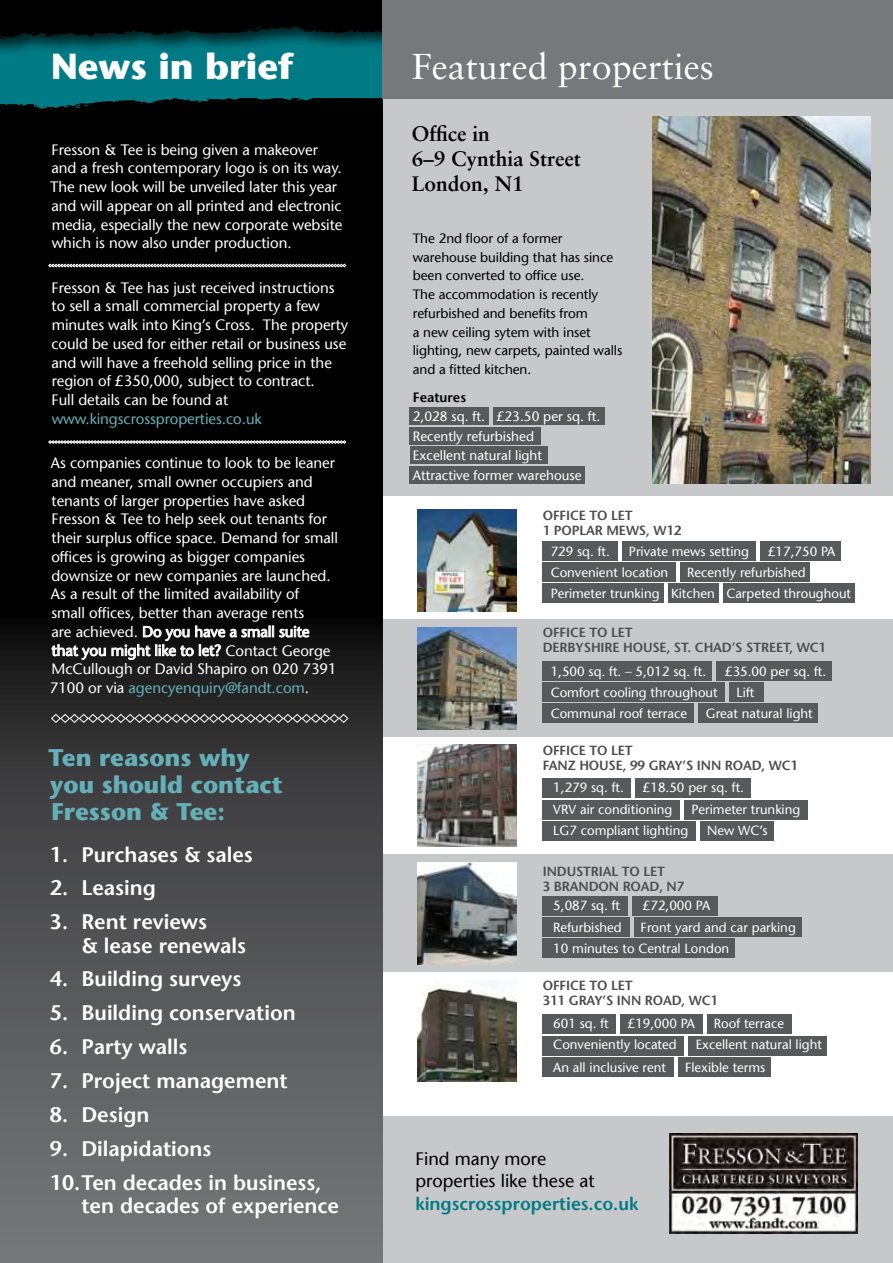
<style>
.page{position:relative;width:893px;height:1263px;background:#fff}
.page>*{position:absolute;margin:0;border:0;box-sizing:border-box;transform-origin:0 0}
.t1{font:36px "Sabon";color:#fff}
.t2{font:700 36px "Stone Sans";color:#fff}
.t3{font:700 24px/27px "Stone Sans";color:#65b0b8}
.t4{font:600 21px/23.2px "Stone Sans";color:#fff}
.t5{font:700 21px/25.2px "Sabon";color:#000}
.t6{font:18px/22.5px "Stone Sans";color:#000}
.t7{font:600 18px "Stone Sans";color:#007b85}
.t8{font:15px/18.8px "Stone Sans";letter-spacing:-.005em;color:#fff}
.t9{font:15px "Stone Sans";letter-spacing:-.005em;color:#65b0b8}
.t10{font:13.5px/18.8px "Stone Sans";letter-spacing:-.005em;color:#000}
.t11{font:13.5px/19.5px "Stone Sans";color:#fff}
.t12{font:600 13.5px "Stone Sans";color:#000}
.t13{font:13.2px/21.1px "Stone Sans";color:#fff}
.t14{font:600 13.2px/15px "Stone Sans";letter-spacing:-.01em;color:#4d4d4f}
.s1{color:#65b0b8}
.s2{font-family:"Helvetica Neue";font-weight:300;font-stretch:condensed}
</style>
<div class="page">
<div style="left:383px;top:619px;width:510px;height:118px;background:#c7c8ca"></div>
<div style="left:383px;top:854px;width:510px;height:118px;background:#c7c8ca"></div>
<div style="left:383px;top:1116px;width:510px;height:147px;background:#c7c8ca"></div>
<div style="left:383px;top:98px;width:510px;height:398px;background:#c7c8ca"></div>
<hr style="left:892px;top:0;width:1px;height:1263px;background:#000">
<img style="left:669px;top:1133px;width:188px;height:101px">
<div style="left:410px;top:447px;width:137px;height:17px;background:#58595b"></div>
<div style="left:410px;top:427px;width:131px;height:18px;background:#58595b"></div>
<div style="left:410px;top:408px;width:195px;height:17px;background:#58595b"></div>
<hr style="left:489px;top:406px;width:3px;height:20px;background:#c7c8ca">
<div style="left:410px;top:466px;width:175px;height:18px;background:#58595b"></div>
<div style="left:542px;top:541px;width:299px;height:20px;background:#58595b"></div>
<div style="left:542px;top:563px;width:268px;height:19px;background:#58595b"></div>
<div style="left:542px;top:661px;width:290px;height:20px;background:#58595b"></div>
<div style="left:542px;top:682px;width:222px;height:20px;background:#58595b"></div>
<div style="left:542px;top:778px;width:209px;height:20px;background:#58595b"></div>
<div style="left:542px;top:800px;width:266px;height:20px;background:#58595b"></div>
<div style="left:542px;top:822px;width:232px;height:19px;background:#58595b"></div>
<div style="left:542px;top:1036px;width:285px;height:19px;background:#58595b"></div>
<div style="left:542px;top:1014px;width:250px;height:19px;background:#58595b"></div>
<div style="left:542px;top:1058px;width:228px;height:19px;background:#58595b"></div>
<div style="left:542px;top:704px;width:276px;height:19px;background:#58595b"></div>
<img style="left:653px;top:117px;width:218px;height:367px">
<img style="left:417px;top:627px;width:100px;height:102px">
<img style="left:417px;top:745px;width:100px;height:102px">
<hr style="left:712px;top:660px;width:4px;height:21px;background:#c7c8ca">
<hr style="left:725px;top:681px;width:4px;height:21px;background:#c7c8ca">
<hr style="left:695px;top:702px;width:3px;height:22px;background:#c7c8ca">
<img style="left:417px;top:862px;width:100px;height:102px">
<hr style="left:632px;top:777px;width:3px;height:22px;background:#fff">
<hr style="left:680px;top:799px;width:4px;height:21px;background:#fff">
<hr style="left:696px;top:820px;width:3px;height:23px;background:#fff">
<img style="left:417px;top:980px;width:100px;height:102px">
<div style="left:542px;top:896px;width:176px;height:19px;background:#58595b"></div>
<div style="left:542px;top:917px;width:260px;height:20px;background:#58595b"></div>
<div style="left:542px;top:938px;width:192px;height:20px;background:#58595b"></div>
<hr style="left:617px;top:1013px;width:3px;height:21px;background:#fff">
<hr style="left:684px;top:1035px;width:4px;height:21px;background:#fff">
<hr style="left:674px;top:1057px;width:4px;height:21px;background:#fff">
<hr style="left:703px;top:1013px;width:3px;height:21px;background:#fff">
<hr style="left:628px;top:896px;width:4px;height:20px;background:#c7c8ca">
<hr style="left:630px;top:917px;width:4px;height:21px;background:#c7c8ca">
<hr style="left:676px;top:562px;width:3px;height:21px;background:#fff">
<div style="left:542px;top:584px;width:313px;height:19px;background:#58595b"></div>
<hr style="left:618px;top:541px;width:3px;height:21px;background:#fff">
<hr style="left:756px;top:541px;width:4px;height:21px;background:#fff">
<svg style="left:0;top:0;width:383px;height:1263px;background:#2b2b2c"></svg>
<div style="left:0;top:26px;width:408px;height:85px;background:#000;opacity:.75"></div>
<svg style="left:51px;top:625px;width:259px;height:35px;background:#3a3a3b"></svg>
<svg style="left:50px;top:713px;width:299px;height:10px;background:#605f60"></svg>
<svg style="left:48px;top:440px;width:298px;height:4px"></svg>
<svg style="left:48px;top:264px;width:298px;height:3px"></svg>
<div style="left:383px;top:0;width:510px;height:98px;background:#77787b"></div>
<img style="left:417px;top:510px;width:100px;height:102px">
<hr style="left:664px;top:583px;width:3px;height:21px;background:#fff">
<hr style="left:719px;top:583px;width:3px;height:21px;background:#fff">
<h1 class="t2" style="left:51px;top:45px;width:244px">News in brief</h1>
<p class="t8" style="left:50px;top:140px;width:294px">Fresson &amp; Tee is being given a makeover and a fresh contemporary logo is on its way.<br>The new look will be unveiled later this year and will appear on all printed and electronic media, especially the new corporate website which is now also under production.</p>
<p class="t8" style="left:51px;top:278px;width:298px">Fresson &amp; Tee has just received instructions to sell a small commercial property a few minutes walk into King’s Cross. The property could be used for either retail or business use and will have a freehold selling price in the region of £350,000, subject to contract.<br>Full details can be found at</p>
<p class="t9" style="left:52px;top:410px;width:211px">www.kingscrossproperties.co.uk</p>
<p class="t8" style="left:50px;top:453px;width:290px">As companies continue to look to be leaner and meaner, small owner occupiers and tenants of larger properties have asked Fresson &amp; Tee to help seek out tenants for their surplus office space. Demand for small offices is growing as bigger companies downsize or new companies are launched.<br>As a result of the limited availability of<br>small offices, better than average rents<br>are achieved. Do you have a small suite that you might like to let? Contact George McCullough or David Shapiro on 020 7391<br>7100 or via <span class="s1">agencyenquiry@fandt.com</span>.</p>
<h2 class="t3" style="left:49px;top:744px;width:236px">Ten reasons why you should contact<br>Fresson &amp; Tee:</h2>
<h3 class="t4" style="left:50px;top:842px;width:204px">1. Purchases &amp; sales</h3>
<h3 class="t4" style="left:50px;top:876px;width:107px">2. Leasing</h3>
<h3 class="t4" style="left:81px;top:910px;width:166px;text-indent:-32px">3. Rent reviews<br>&amp; lease renewals</h3>
<h3 class="t4" style="left:50px;top:967px;width:193px">4. Building surveys</h3>
<h3 class="t4" style="left:50px;top:1001px;width:247px">5. Building conservation</h3>
<h3 class="t4" style="left:50px;top:1035px;width:139px">6. Party walls</h3>
<h3 class="t4" style="left:50px;top:1069px;width:239px">7. Project management</h3>
<h3 class="t4" style="left:50px;top:1103px;width:101px">8. Design</h3>
<h3 class="t4" style="left:50px;top:1131px;width:273px;line-height:33.9px">9. Dilapidations<br>10.Ten decades in business,</h3>
<h3 class="t4" style="left:81px;top:1194px;width:259px">ten decades of experience</h3>
<h1 class="t1" style="left:412px;top:45px;width:304px">Featured properties</h1>
<h3 class="t5" style="left:412px;top:120px;width:171px">Office in<br>6–9 Cynthia Street<br>London, N1</h3>
<p class="t10" style="left:413px;top:229px;width:211px">The 2nd floor of a former warehouse building that has since been converted to office use.<br>The accommodation is recently refurbished and benefits from<br>a new ceiling sytem with inset lighting, new carpets, painted walls and a fitted kitchen.</p>
<p class="t12" style="left:413px;top:389px;width:55px">Features</p>
<p class="t11" style="left:413px;top:407px;width:189px">2,028 sq. ft. £23.50 per sq. ft.<br>Recently refurbished<br>Excellent natural light<br>Attractive former warehouse</p>
<p class="t14" style="left:543px;top:507px;width:140px">OFFICE TO LET<br>1 POPLAR MEWS, W12</p>
<p class="t13" style="left:551px;top:540px;width:61px">729 sq. ft.</p>
<p class="t13" style="left:629px;top:540px;width:122px">Private mews setting</p>
<p class="t13" style="left:768px;top:540px;width:69px">£17,750 PA</p>
<p class="t13" style="left:551px;top:562px;width:119px">Convenient location</p>
<p class="t13" style="left:551px;top:562px;width:302px;text-indent:137px">Recently refurbished<br>Perimeter trunking Kitchen Carpeted throughout</p>
<p class="t14" style="left:543px;top:625px;width:285px">OFFICE TO LET<br>DERBYSHIRE HOUSE, ST. CHAD’S STREET, WC1</p>
<p class="t13" style="left:551px;top:661px;width:157px">1,500 sq. ft. <span class="s2">–</span> 5,012 sq. ft.</p>
<p class="t13" style="left:725px;top:661px;width:103px">£35.00 per sq. ft.</p>
<p class="t13" style="left:551px;top:682px;width:168px">Comfort cooling throughout</p>
<p class="t13" style="left:737px;top:682px;width:19px">Lift</p>
<p class="t13" style="left:551px;top:703px;width:138px">Communal roof terrace</p>
<p class="t13" style="left:706px;top:703px;width:108px">Great natural light</p>
<p class="t14" style="left:543px;top:742px;width:257px">OFFICE TO LET<br>FANZ HOUSE, 99 GRAY’S INN ROAD, WC1</p>
<p class="t13" style="left:553px;top:777px;width:192px;text-indent:90px">£18.50 per sq. ft.<br>VRV air conditioning</p>
<p class="t13" style="left:553px;top:777px;width:72px">1,279 sq. ft.</p>
<p class="t13" style="left:691px;top:798px;width:110px">Perimeter trunking</p>
<p class="t13" style="left:553px;top:820px;width:137px">LG7 compliant lighting</p>
<p class="t13" style="left:707px;top:820px;width:62px">New WC’s</p>
<p class="t14" style="left:543px;top:863px;width:143px">INDUSTRIAL TO LET<br>3 BRANDON ROAD, N7</p>
<p class="t13" style="left:553px;top:895px;width:68px">5,087 sq. ft</p>
<p class="t13" style="left:643px;top:895px;width:69px">£72,000 PA</p>
<p class="t13" style="left:553px;top:916px;width:70px">Refurbished</p>
<p class="t13" style="left:553px;top:916px;width:244px;text-indent:87px">Front yard and car parking<br>10 minutes to Central London</p>
<p class="t14" style="left:543px;top:977px;width:177px">OFFICE TO LET<br>311 GRAY’S INN ROAD, WC1</p>
<p class="t13" style="left:553px;top:1013px;width:57px">601 sq. ft</p>
<p class="t13" style="left:628px;top:1013px;width:69px">£19,000 PA</p>
<p class="t13" style="left:714px;top:1013px;width:72px">Roof terrace</p>
<p class="t13" style="left:553px;top:1034px;width:125px">Conveniently located</p>
<p class="t13" style="left:696px;top:1034px;width:128px">Excellent natural light</p>
<p class="t13" style="left:553px;top:1057px;width:114px">An all inclusive rent</p>
<p class="t13" style="left:685px;top:1057px;width:82px">Flexible terms</p>
<p class="t6" style="left:415px;top:1147px;width:181px">Find many more properties like these at</p>
<p class="t7" style="left:415px;top:1192px;width:224px">kingscrossproperties.co.uk</p>
</div>
